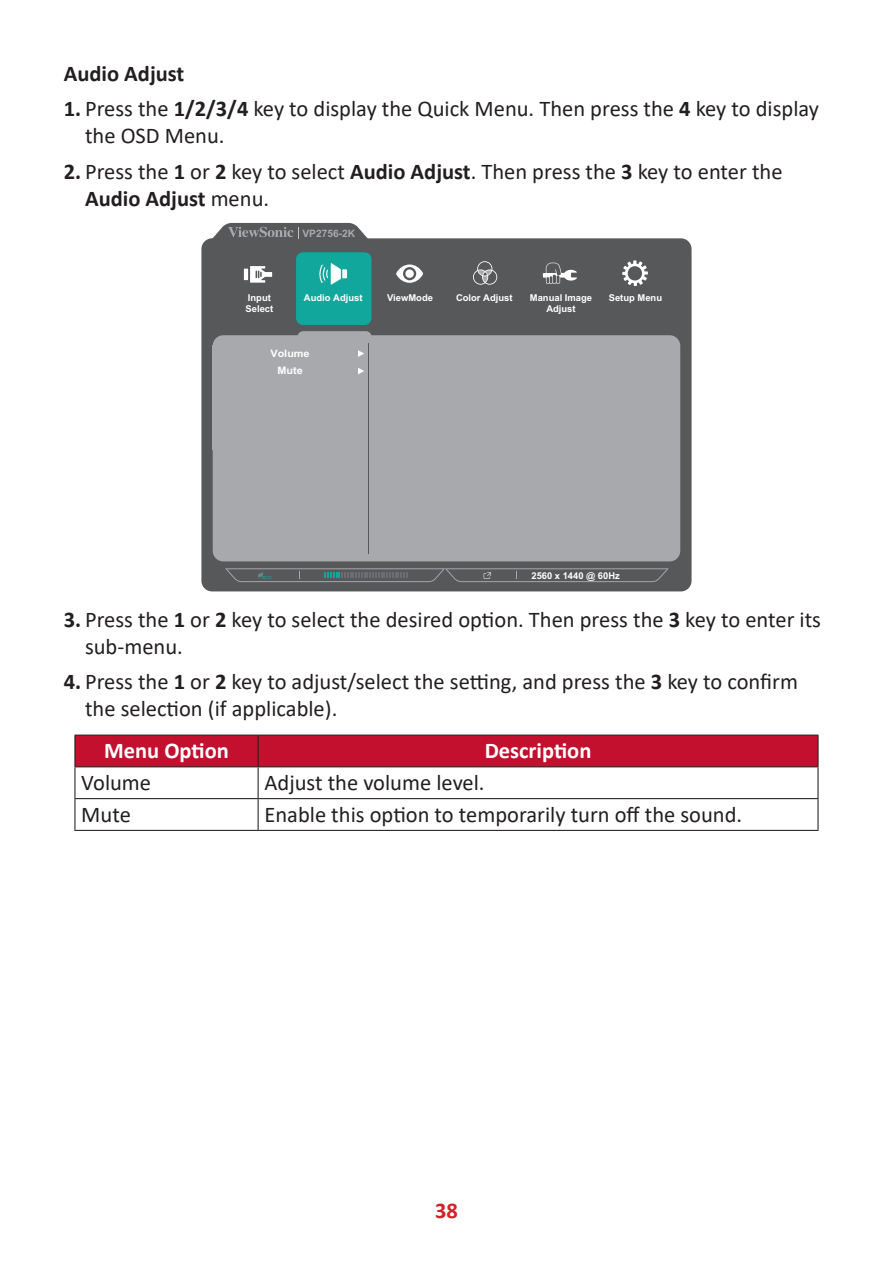
<style>
.page{position:relative;width:893px;height:1263px;background:#fff}
.page>*{position:absolute;margin:0;border:0;box-sizing:border-box;transform-origin:0 0}
.Body{font:22.5px/27px "Calibri";color:#231f20}
.Table-Header{font:700 22.5px "Calibri";color:#fff}
.Body-2{font:700 22.5px "Calibri";color:#231f20}
.t1{font:700 22.5px "Calibri";color:#d1232a}
.t2{font:700 10.2px/17.5px "Arial";color:#fff;text-align:center;scale:1.06 1}
.t3{font:700 10.2px "Arial";color:#a8a9ad}
.t4{font:700 9.45px/11.2px "Arial";color:#fff}
.t5{font:700 9.3px "Arial";color:#fff}
.s1{font-weight:700}
</style>
<div class="page">
<div style="left:201px;top:238px;width:491px;height:353px;background:#57585a;border-radius:11px"></div>
<svg style="left:298px;top:331px;width:73px;height:4px"></svg>
<div style="left:213px;top:335px;width:467px;height:226px;background:#a8a9ad;border-radius:11px"></div>
<div style="left:296px;top:252px;width:75px;height:73px;background:#12a79d;border-radius:7px"></div>
<svg style="left:358px;top:368px;width:6px;height:6px"></svg>
<svg style="left:358px;top:350px;width:6px;height:7px"></svg>
<hr style="left:368px;top:343px;width:1px;height:211px;background:#57585a">
<svg style="left:225px;top:568px;width:444px;height:14px"></svg>
<svg style="left:208px;top:223px;width:165px;height:16px"></svg>
<svg style="left:622px;top:260px;width:26px;height:26px"></svg>
<svg style="left:396px;top:264px;width:27px;height:19px"></svg>
<div style="left:405px;top:269px;width:9px;height:9px;background:#fff;border-radius:50%"></div>
<svg style="left:543px;top:263px;width:34px;height:21px"></svg>
<hr style="left:244px;top:269px;width:4px;height:11px;background:#fff">
<svg style="left:250px;top:266px;width:22px;height:17px"></svg>
<div style="left:342px;top:269px;width:5px;height:9px;background:#fff"></div>
<svg style="left:319px;top:263px;width:22px;height:22px"></svg>
<svg style="left:473px;top:261px;width:24px;height:24px"></svg>
<div style="left:75px;top:736px;width:742px;height:30px;background:#c3102f"></div>
<hr style="left:258px;top:734px;width:561px;height:2px;background:#231f20">
<hr style="left:817px;top:736px;width:2px;height:30px;background:#231f20">
<hr style="left:74px;top:766px;width:184px;height:1px;background:#231f20">
<hr style="left:258px;top:766px;width:561px;height:1px;background:#231f20">
<hr style="left:817px;top:767px;width:2px;height:31px;background:#231f20">
<hr style="left:74px;top:798px;width:184px;height:1px;background:#231f20">
<hr style="left:258px;top:798px;width:561px;height:1px;background:#231f20">
<hr style="left:817px;top:799px;width:2px;height:31px;background:#231f20">
<hr style="left:258px;top:830px;width:561px;height:1px;background:#231f20">
<hr style="left:74px;top:734px;width:184px;height:2px;background:#231f20">
<hr style="left:74px;top:736px;width:1px;height:30px;background:#231f20">
<hr style="left:258px;top:736px;width:1px;height:30px;background:#231f20">
<hr style="left:74px;top:767px;width:1px;height:31px;background:#231f20">
<hr style="left:258px;top:767px;width:1px;height:31px;background:#231f20">
<hr style="left:74px;top:799px;width:1px;height:31px;background:#231f20">
<hr style="left:258px;top:799px;width:1px;height:31px;background:#231f20">
<hr style="left:74px;top:830px;width:184px;height:1px;background:#231f20">
<p class="Body-2" style="left:64px;top:57px;width:122px">Audio Adjust</p>
<p class="Body" style="left:85px;top:95px;width:736px;text-indent:-21px"><span class="s1">1.</span> Press the <span class="s1">1/2/3/4</span> key to display the Quick Menu. Then press the <span class="s1">4</span> key to display the OSD Menu.</p>
<p class="Body" style="left:85px;top:157px;width:699px;text-indent:-21px"><span class="s1">2.</span> Press the <span class="s1">1</span> or <span class="s1">2</span> key to select <span class="s1">Audio Adjust</span>. Then press the <span class="s1">3</span> key to enter the<br><span class="s1">Audio Adjust</span> menu.</p>
<p class="t3" style="left:302px;top:227px;width:54px">VP2756-2K</p>
<p class="t4" style="left:245px;top:292px;width:29px">Input<br>Select</p>
<p class="t4" style="left:304px;top:292px;width:60px">Audio Adjust</p>
<p class="t2" style="left:270px;top:344px;width:39px">Volume<br>Mute</p>
<p class="t4" style="left:387px;top:292px;width:47px">ViewMode</p>
<p class="t4" style="left:456px;top:292px;width:58px">Color Adjust</p>
<p class="t4" style="left:530px;top:292px;width:64px">Manual Image</p>
<p class="t4" style="left:609px;top:292px;width:55px">Setup Menu</p>
<p class="t4" style="left:546px;top:303px;width:31px">Adjust</p>
<p class="t5" style="left:531px;top:569px;width:90px">2560 x 1440 @ 60Hz</p>
<p class="Body" style="left:85px;top:605px;width:738px;text-indent:-21px"><span class="s1">3.</span> Press the <span class="s1">1</span> or <span class="s1">2</span> key to select the desired option. Then press the <span class="s1">3</span> key to enter its sub-menu.</p>
<p class="Body" style="left:85px;top:668px;width:714px;text-indent:-21px"><span class="s1">4.</span> Press the <span class="s1">1</span> or <span class="s1">2</span> key to adjust/select the setting, and press the <span class="s1">3</span> key to confirm the selection (if applicable).</p>
<p class="Table-Header" style="left:104px;top:735px;width:126px">Menu Option</p>
<p class="Table-Header" style="left:485px;top:735px;width:108px">Description</p>
<p class="Body" style="left:81px;top:768px;width:71px">Volume</p>
<p class="Body" style="left:264px;top:768px;width:222px">Adjust the volume level.</p>
<p class="Body" style="left:81px;top:800px;width:51px">Mute</p>
<p class="Body" style="left:264px;top:800px;width:479px">Enable this option to temporarily turn off the sound.</p>
<p class="t1" style="left:435px;top:1194px;width:24px">38</p>
</div>
